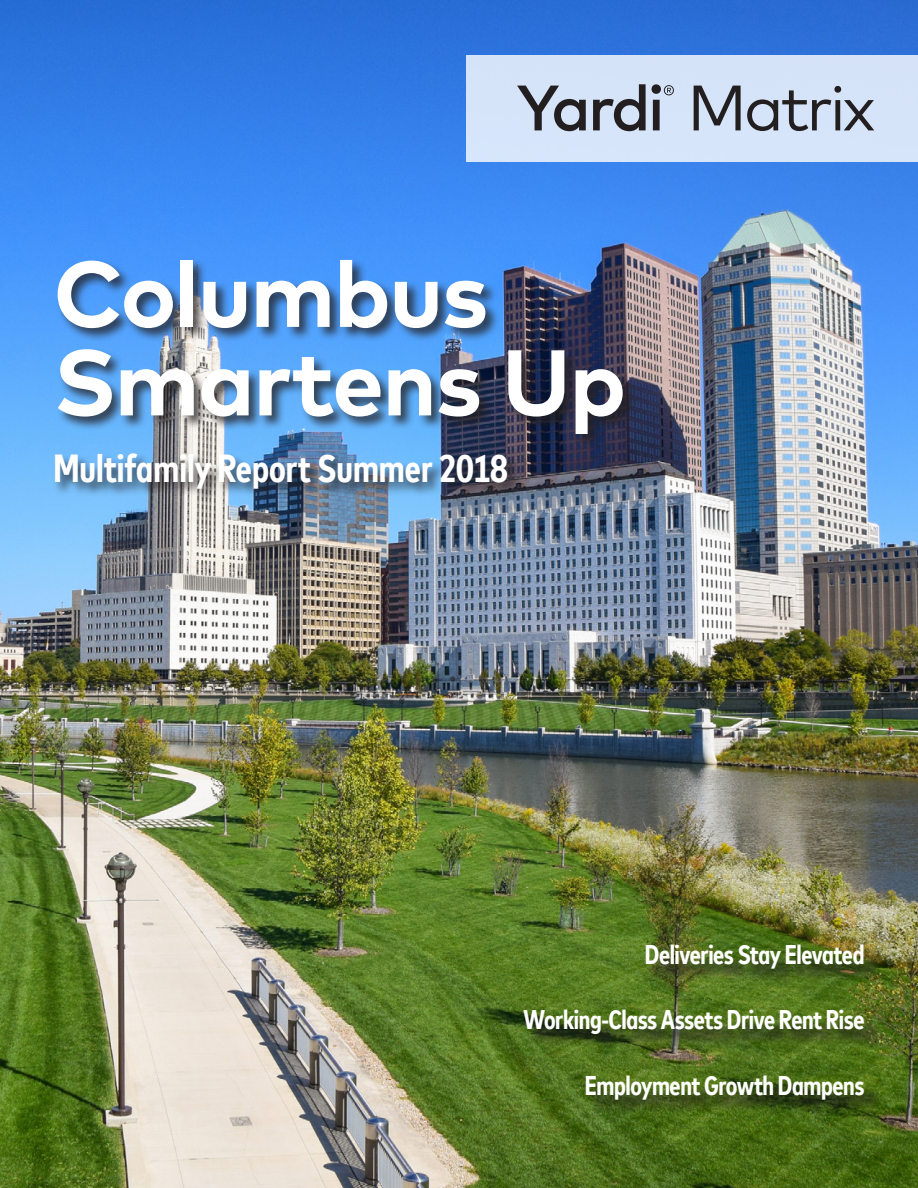
<style>
.page{position:relative;width:918px;height:1188px;background:#fff}
.page>*{position:absolute;margin:0;border:0;box-sizing:border-box;transform-origin:0 0}
.t1{font:700 93px/88.5px "Mark Offc Pro";letter-spacing:-.02em;color:#fff}
.t2{font:700 condensed 39px "Mark Offc Pro";color:#fff}
.t3{font:700 condensed 27px "Mark Offc Pro";letter-spacing:-.015em;color:#fff}
</style>
<div class="page">
<img style="left:0;top:0;width:918px;height:1188px">
<div style="left:466px;top:55px;width:452px;height:107px;background:#d6e4f9"></div>
<div style="left:526px;top:948px;width:356px;height:170px;background:#231f20;opacity:.75"></div>
<div style="left:53px;top:259px;width:585px;height:244px;background:#231f20;opacity:.75"></div>
<svg style="left:517px;top:86px;width:69px;height:45px"></svg>
<svg style="left:593px;top:84px;width:53px;height:47px"></svg>
<svg style="left:652px;top:84px;width:22px;height:46px"></svg>
<svg style="left:694px;top:86px;width:47px;height:44px"></svg>
<svg style="left:747px;top:86px;width:127px;height:45px"></svg>
<p class="t1" style="left:53px;top:242px;width:574px">Columbus<br>Smartens Up</p>
<p class="t2" style="left:53px;top:440px;width:456px">Multifamily Report Summer 2018</p>
<p class="t3" style="left:645px;top:935px;width:221px">Deliveries Stay Elevated</p>
<p class="t3" style="left:524px;top:1000px;width:342px">Working-Class Assets Drive Rent Rise</p>
<p class="t3" style="left:585px;top:1065px;width:281px">Employment Growth Dampens</p>
</div>
